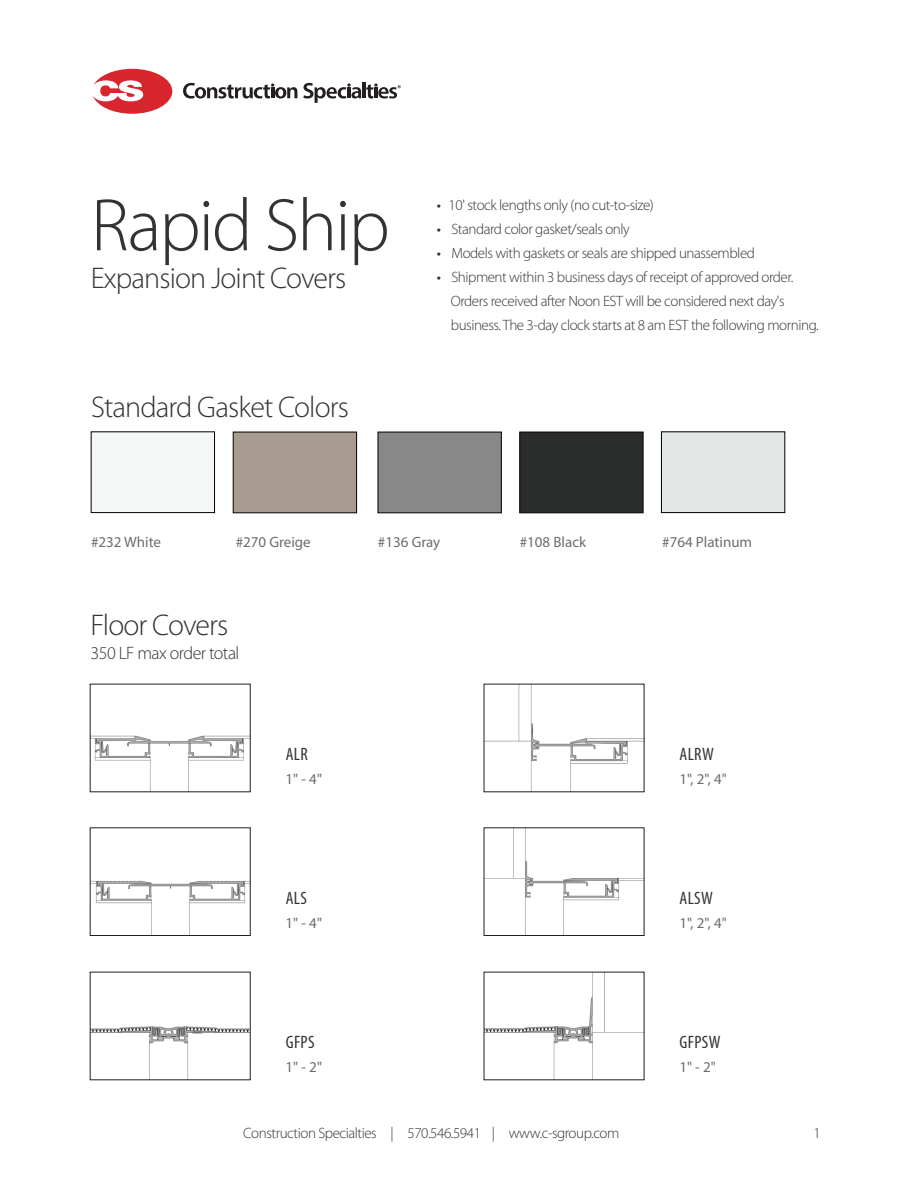
<style>
.page{position:relative;width:918px;height:1188px;background:#fff}
.page>*{position:absolute;margin:0;border:0;box-sizing:border-box;transform-origin:0 0}
.t1{font:300 75px "Myriad Pro";letter-spacing:-.03em;color:#323332}
.t2{font:300 30px "Myriad Pro";letter-spacing:-.03em;color:#323332}
.t3{font:condensed 18px "Myriad Pro";letter-spacing:.02em;color:#323332}
.t4{font:300 18px "Myriad Pro";letter-spacing:-.03em;color:#323332}
.t5{font:300 15px/24px "Myriad Pro";letter-spacing:-.03em;color:#323332}
.t6{font:15px "Myriad Pro";color:#6c6d70}
.s1{font-weight:400}
</style>
<div class="page">
<img style="left:92px;top:735px;width:156px;height:55px">
<img style="left:92px;top:880px;width:156px;height:54px">
<div style="left:90px;top:828px;width:160px;height:108px;border:1px solid #251f1c"></div>
<img style="left:92px;top:1026px;width:156px;height:52px">
<img style="left:486px;top:686px;width:156px;height:104px">
<img style="left:486px;top:830px;width:156px;height:104px">
<div style="left:484px;top:828px;width:160px;height:108px;border:1px solid #251f1c"></div>
<img style="left:486px;top:974px;width:156px;height:104px">
<div style="left:91px;top:432px;width:124px;height:81px;background:#f5f7f7;border:1px solid #000"></div>
<div style="left:233px;top:432px;width:124px;height:81px;background:#a79b90;border:1px solid #000"></div>
<div style="left:378px;top:432px;width:124px;height:81px;background:#898888;border:1px solid #000"></div>
<div style="left:520px;top:432px;width:123px;height:81px;background:#2b2c2c;border:1px solid #000"></div>
<div style="left:661px;top:432px;width:124px;height:81px;border:1px solid #000"></div>
<svg style="left:93px;top:69px;width:79px;height:45px"></svg>
<hr style="left:362px;top:82px;width:3px;height:16px;background:#231f20">
<svg style="left:183px;top:83px;width:114px;height:16px"></svg>
<svg style="left:303px;top:83px;width:98px;height:20px"></svg>
<h1 class="t1" style="left:91px;top:180px;width:301px">Rapid Ship</h1>
<h2 class="t2" style="left:91px;top:260px;width:257px">Expansion Joint Covers</h2>
<h2 class="t2" style="left:91px;top:389px;width:259px">Standard Gasket Colors</h2>
<p class="t5" style="left:437px;top:193px;width:219px"><span class="s1">•</span> 10' stock lengths only (no cut-to-size)</p>
<p class="t5" style="left:437px;top:217px;width:195px"><span class="s1">•</span> Standard color gasket/seals only</p>
<p class="t5" style="left:437px;top:241px;width:320px"><span class="s1">•</span> Models with gaskets or seals are shipped unassembled</p>
<p class="t5" style="left:451px;top:265px;width:369px;text-indent:-14px"><span class="s1">•</span> Shipment within 3 business days of receipt of approved order.<br>Orders received after Noon EST will be considered next day's business. The 3-day clock starts at 8 am EST the following morning.</p>
<p class="t6" style="left:91px;top:532px;width:72px">#232 White</p>
<p class="t6" style="left:236px;top:532px;width:77px">#270 Greige</p>
<p class="t6" style="left:378px;top:532px;width:64px">#136 Gray</p>
<p class="t6" style="left:520px;top:532px;width:68px">#108 Black</p>
<p class="t6" style="left:662px;top:532px;width:91px">#764 Platinum</p>
<h2 class="t2" style="left:91px;top:607px;width:139px">Floor Covers</h2>
<p class="t4" style="left:91px;top:642px;width:150px">350 LF max order total</p>
<p class="t3" style="left:286px;top:744px;width:24px">ALR</p>
<p class="t6" style="left:286px;top:770px;width:38px">1" - 4"</p>
<p class="t3" style="left:286px;top:887px;width:23px">ALS</p>
<p class="t6" style="left:286px;top:914px;width:38px">1" - 4"</p>
<p class="t3" style="left:286px;top:1032px;width:30px">GFPS</p>
<p class="t6" style="left:286px;top:1058px;width:38px">1" - 2"</p>
<p class="t3" style="left:680px;top:744px;width:36px">ALRW</p>
<p class="t6" style="left:679px;top:770px;width:49px">1", 2", 4"</p>
<p class="t3" style="left:680px;top:887px;width:35px">ALSW</p>
<p class="t6" style="left:679px;top:914px;width:49px">1", 2", 4"</p>
<p class="t3" style="left:680px;top:1032px;width:42px">GFPSW</p>
<p class="t6" style="left:679px;top:1058px;width:38px">1" - 2"</p>
<p class="t5" style="left:243px;top:1121px;width:378px">Construction Specialties | 570.546.5941 | www.c-sgroup.com</p>
<p class="t5" style="left:814px;top:1121px;width:9px">1</p>
</div>
